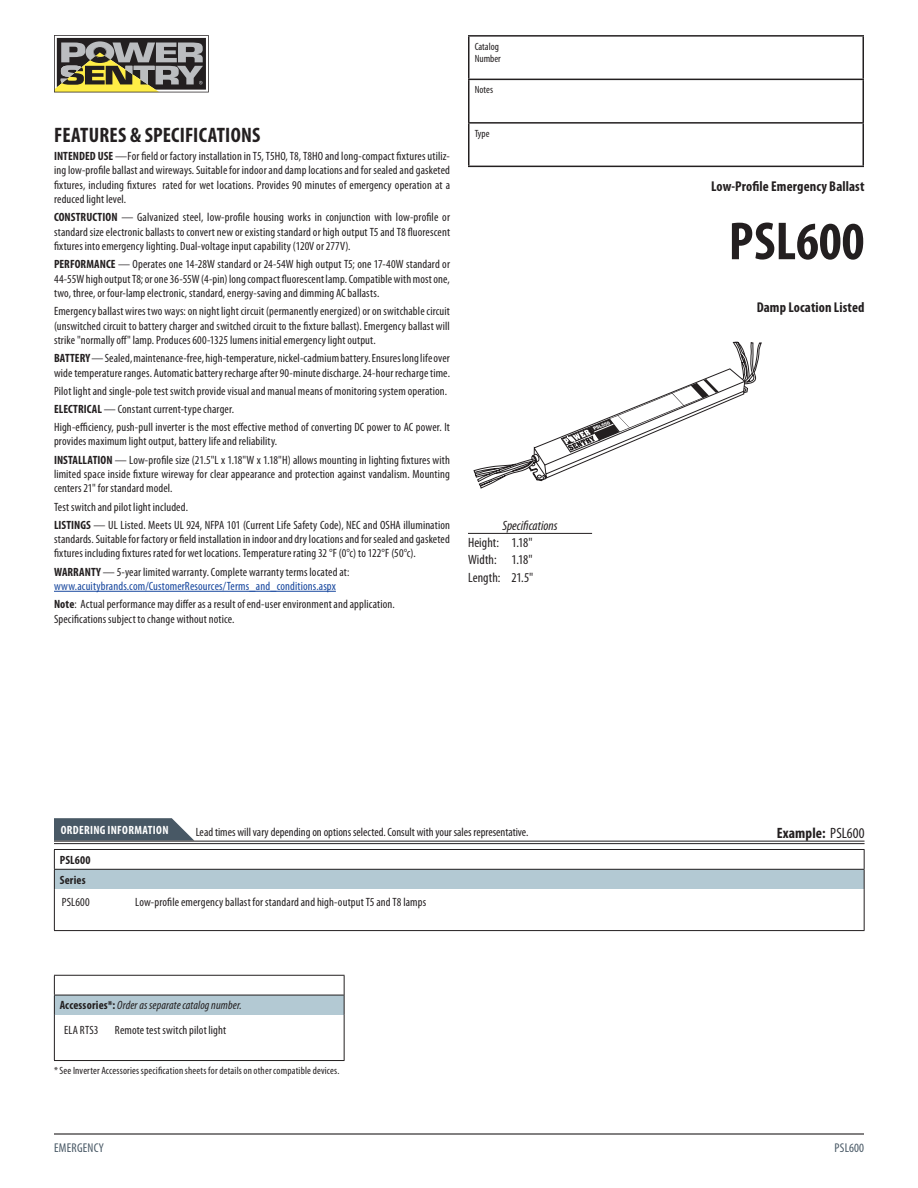
<style>
.page{position:relative;width:918px;height:1188px;background:#fff}
.page>*{position:absolute;margin:0;border:0;box-sizing:border-box;transform-origin:0 0}
.t1{font:700 condensed 54px "Myriad Pro";letter-spacing:-.005em;color:#231f20}
.t2{font:700 condensed 21px "Myriad Pro";letter-spacing:.01em;color:#231f20}
.t3{font:700 condensed 15px "Myriad Pro";letter-spacing:.005em;color:#231f20}
.t4{font:700 condensed 14.25px "Myriad Pro";letter-spacing:.01em;color:#231f20}
.t5{font:condensed 13.5px/17.1px "Myriad Pro";letter-spacing:.005em;color:#231f20;text-align:justify}
.t6{font:italic condensed 13.5px "Myriad Pro";letter-spacing:.005em;color:#231f20}
.t7{font:condensed 12.75px "Myriad Pro";letter-spacing:.02em;color:#485865}
.t8{font:condensed 12px/14.4px "Myriad Pro";letter-spacing:.01em;color:#231f20}
.t9{font:condensed 12px/14.4px "Myriad Pro";letter-spacing:.01em;color:#17479e}
.t10{font:italic condensed 12px/24.2px "Myriad Pro";letter-spacing:.01em;color:#231f20}
.t11{font:700 condensed 12px "Myriad Pro";letter-spacing:.025em;color:#fff}
.t12{font:700 condensed 12px/19.8px "Myriad Pro";letter-spacing:.015em;color:#231f20}
.t13{font:condensed 10.5px/12.6px "Myriad Pro";letter-spacing:.015em;color:#231f20}
.t14{font:italic 900 4.65px "Arial";color:#fff;scale:.92 1}
.s1{font-weight:700}
.s2{font-weight:700;color:#231f20}
.s3{color:#231f20}
.s4{font-weight:700;font-style:normal}
.s5{font-style:normal}
.s6{font-weight:400}
</style>
<div class="page">
<hr style="left:54px;top:1133px;width:810px;height:2px;background:#231f20">
<hr style="left:468px;top:35px;width:396px;height:2px;background:#231f20">
<hr style="left:468px;top:37px;width:2px;height:42px;background:#231f20">
<hr style="left:862px;top:37px;width:2px;height:42px;background:#231f20">
<hr style="left:468px;top:79px;width:396px;height:1px;background:#231f20">
<hr style="left:468px;top:80px;width:2px;height:42px;background:#231f20">
<hr style="left:862px;top:80px;width:2px;height:42px;background:#231f20">
<hr style="left:468px;top:122px;width:396px;height:2px;background:#231f20">
<hr style="left:468px;top:124px;width:2px;height:42px;background:#231f20">
<hr style="left:862px;top:124px;width:2px;height:42px;background:#231f20">
<hr style="left:468px;top:166px;width:396px;height:1px;background:#231f20">
<svg style="left:54px;top:35px;width:155px;height:57px;background:#827e69"></svg>
<svg style="left:474px;top:342px;width:288px;height:146px"></svg>
<div style="left:54px;top:869px;width:810px;height:20px;background:#b3c9d3"></div>
<hr style="left:54px;top:889px;width:1px;height:41px;background:#231f20">
<hr style="left:864px;top:889px;width:1px;height:41px;background:#231f20">
<hr style="left:54px;top:849px;width:811px;height:1px;background:#231f20">
<svg style="left:54px;top:850px;width:1px;height:39px"></svg>
<hr style="left:54px;top:869px;width:811px;height:1px;background:#231f20">
<hr style="left:54px;top:930px;width:811px;height:1px;background:#231f20">
<svg style="left:864px;top:850px;width:1px;height:39px"></svg>
<hr style="left:54px;top:591px;width:282px;height:1px;background:#17479e">
<svg style="left:54px;top:818px;width:140px;height:23px;background:#586672"></svg>
<hr style="left:54px;top:841px;width:811px;height:1px;background:#231f20">
<hr style="left:54px;top:843px;width:811px;height:1px;background:#231f20">
<div style="left:54px;top:995px;width:290px;height:20px;background:#b3c9d3"></div>
<hr style="left:54px;top:975px;width:291px;height:1px;background:#231f20">
<hr style="left:54px;top:995px;width:290px;height:1px;background:#231f20">
<svg style="left:54px;top:976px;width:1px;height:39px"></svg>
<svg style="left:344px;top:976px;width:1px;height:39px"></svg>
<hr style="left:54px;top:1015px;width:1px;height:45px;background:#231f20">
<hr style="left:344px;top:1015px;width:1px;height:45px;background:#231f20">
<hr style="left:54px;top:1060px;width:291px;height:1px;background:#231f20">
<hr style="left:468px;top:533px;width:124px;height:1px;background:#231f20">
<h2 class="t2" style="left:54px;top:123px;width:208px">FEATURES &amp; SPECIFICATIONS</h2>
<p class="t8" style="left:54px;top:149px;width:398px;text-align:justify"><span class="s1">INTENDED USE</span> —For field or factory installation in T5, T5HO, T8, T8HO and long-compact fixtures utiliz&shy;ing low-profile ballast and wireways. Suitable for indoor and damp locations and for sealed and gasketed fixtures, including fixtures rated for wet locations. Provides 90 minutes of emergency operation at a reduced light level.</p>
<p class="t8" style="left:54px;top:210px;width:398px;text-align:justify"><span class="s1">CONSTRUCTION</span> — Galvanized steel, low-profile housing works in conjunction with low-profile or standard size electronic ballasts to convert new or existing standard or high output T5 and T8 fluorescent fixtures into emergency lighting. Dual-voltage input capability (120V or 277V).</p>
<p class="t8" style="left:54px;top:257px;width:398px;text-align:justify"><span class="s1">PERFORMANCE</span> — Operates one 14-28W standard or 24-54W high output T5; one 17-40W standard or 44-55W high output T8; or one 36-55W (4-pin) long compact fluorescent lamp. Compatible with most one, two, three, or four-lamp electronic, standard, energy-saving and dimming AC ballasts.</p>
<p class="t8" style="left:54px;top:304px;width:397px;text-align:justify">Emergency ballast wires two ways: on night light circuit (permanently energized) or on switchable circuit (unswitched circuit to battery charger and switched circuit to the fixture ballast). Emergency ballast will strike "normally off" lamp. Produces 600-1325 lumens initial emergency light output.</p>
<p class="t8" style="left:54px;top:351px;width:397px"><span class="s1">BATTERY</span> — Sealed, maintenance-free, high-temperature, nickel-cadmium battery. Ensures long life over wide temperature ranges. Automatic battery recharge after 90-minute discharge. 24-hour recharge time.</p>
<p class="t8" style="left:54px;top:382px;width:398px;line-height:18.1px">Pilot light and single-pole test switch provide visual and manual means of monitoring system operation.<br><span class="s1">ELECTRICAL</span> — Constant current-type charger.<br>High-efficiency, push-pull inverter is the most effective method of converting DC power to AC power. It</p>
<p class="t8" style="left:54px;top:433px;width:397px;line-height:18.1px">provides maximum light output, battery life and reliability.<br><span class="s1">INSTALLATION</span> — Low-profile size (21.5"L x 1.18"W x 1.18"H) allows mounting in lighting fixtures with</p>
<p class="t8" style="left:54px;top:467px;width:397px">limited space inside fixture wireway for clear appearance and protection against vandalism. Mounting centers 21" for standard model.</p>
<p class="t8" style="left:54px;top:498px;width:397px;line-height:18.1px">Test switch and pilot light included.<br><span class="s1">LISTINGS</span> — UL Listed. Meets UL 924, NFPA 101 (Current Life Safety Code), NEC and OSHA illumination</p>
<p class="t8" style="left:54px;top:532px;width:398px">standards. Suitable for factory or field installation in indoor and dry locations and for sealed and gasketed fixtures including fixtures rated for wet locations. Temperature rating 32 °F (0°c) to 122°F (50°c).</p>
<p class="t9" style="left:54px;top:565px;width:297px"><span class="s2">WARRANTY</span> <span class="s3">— 5-year limited warranty. Complete warranty terms located at: </span>www.acuitybrands.com/CustomerResources/Terms_and_conditions.aspx</p>
<p class="t8" style="left:54px;top:597px;width:342px"><span class="s1">Note</span>: Actual performance may differ as a result of end-user environment and application.<br>Specifications subject to change without notice.</p>
<p class="t13" style="left:475px;top:40px;width:28px">Catalog<br>Number</p>
<p class="t13" style="left:475px;top:84px;width:20px">Notes</p>
<p class="t13" style="left:475px;top:127px;width:16px">Type</p>
<p class="t6" style="left:502px;top:518px;width:57px">Specifications</p>
<p class="t5" style="left:468px;top:534px;width:67px">Height: 1.18" Width: 1.18" Length: 21.5"</p>
<p class="t14" style="left:593px;top:426px;width:21px;rotate:-22deg">PSL550</p>
<p class="t11" style="left:61px;top:823px;width:109px">ORDERING INFORMATION</p>
<p class="t8" style="left:196px;top:825px;width:334px">Lead times will vary depending on options selected. Consult with your sales representative.</p>
<p class="t12" style="left:60px;top:850px;width:32px">PSL600<br>Series</p>
<p class="t8" style="left:62px;top:895px;width:29px">PSL600</p>
<p class="t8" style="left:135px;top:895px;width:293px">Low-profile emergency ballast for standard and high-output T5 and T8 lamps</p>
<p class="t10" style="left:64px;top:994px;width:179px;text-indent:-4px"><span class="s4">Accessories*:</span> Order as separate catalog number.<br><span class="s5">ELA RTS3</span></p>
<p class="t8" style="left:115px;top:1023px;width:113px">Remote test switch pilot light</p>
<p class="t13" style="left:54px;top:1065px;width:287px">* See Inverter Accessories specification sheets for details on other compatible devices.</p>
<p class="t4" style="left:711px;top:178px;width:155px">Low-Profile Emergency Ballast</p>
<h1 class="t1" style="left:729px;top:212px;width:137px">PSL600</h1>
<p class="t4" style="left:757px;top:300px;width:109px">Damp Location Listed</p>
<p class="t3" style="left:777px;top:825px;width:89px">Example: <span class="s6">PSL600</span></p>
<p class="t7" style="left:54px;top:1141px;width:51px">EMERGENCY</p>
<p class="t7" style="left:835px;top:1141px;width:31px">PSL600</p>
</div>
